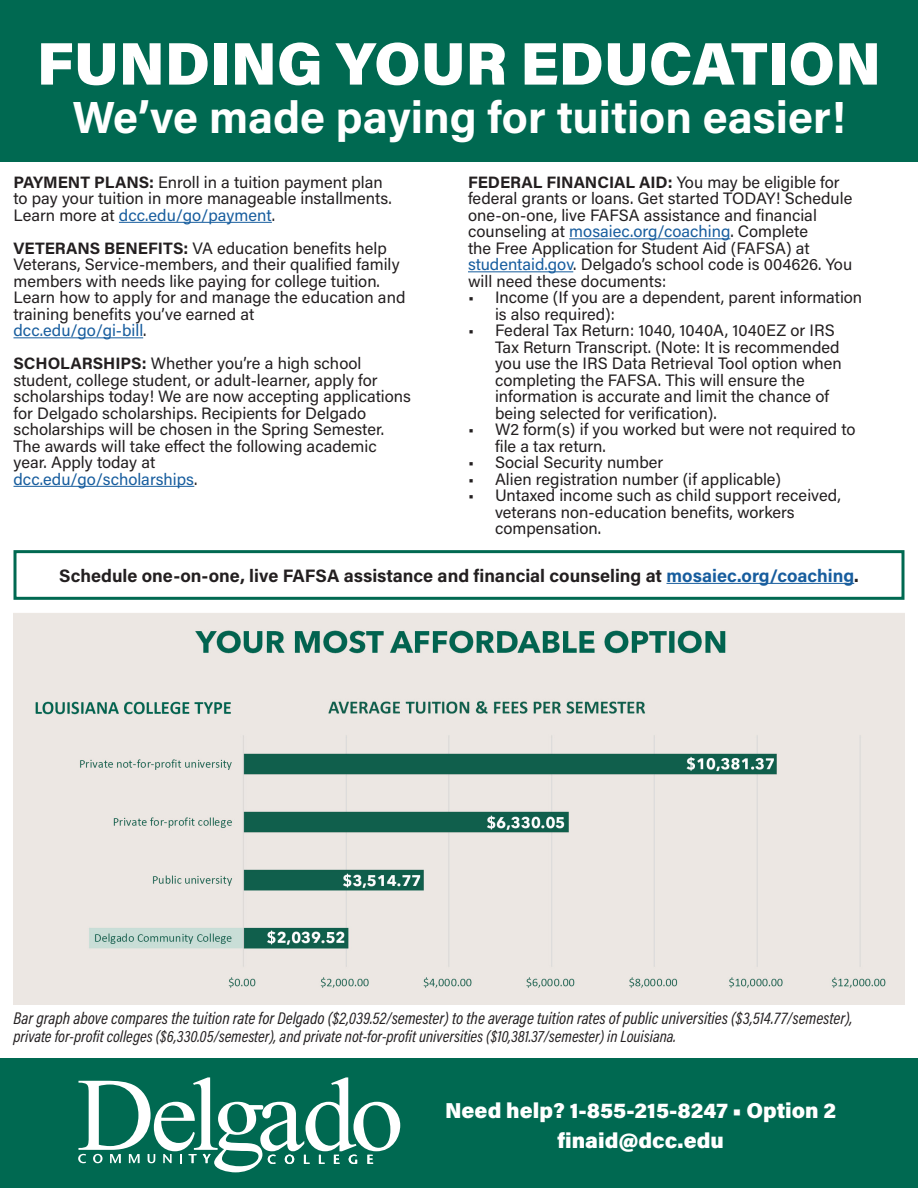
<style>
.page{position:relative;width:918px;height:1188px;background:#fff}
.page>*{position:absolute;margin:0;border:0;box-sizing:border-box;transform-origin:0 0}
.t1{font:900 60px "Acumin Pro";color:#fff}
.t2{font:700 45px "Acumin Pro";color:#fff}
.t3{font:900 21.6px "Acumin Pro";color:#fff}
.t4{font:700 18px "Acumin Pro";color:#231f20}
.t5{font:italic 17.1px "Acumin Pro Cond";color:#231f20}
.t6{font:16.5px/16.5px "Acumin Pro";color:#231f20}
.t7{font:italic 16.5px "Acumin Pro Cond";color:#231f20}
.t8{font:16.5px "Acumin Pro";color:#175d9e}
.s1{font-weight:700}
.s2{color:#175d9e}
.s3{color:#231f20}
</style>
<div class="page">
<div style="left:0;top:1059px;width:918px;height:129px;background:#006951"></div>
<div style="left:0;top:0;width:918px;height:161px;background:#006951"></div>
<hr style="left:119px;top:222px;width:153px;height:1px;background:#175d9e">
<hr style="left:14px;top:337px;width:129px;height:1px;background:#175d9e">
<hr style="left:14px;top:486px;width:180px;height:1px;background:#175d9e">
<hr style="left:569px;top:238px;width:161px;height:1px;background:#175d9e">
<hr style="left:468px;top:271px;width:105px;height:1px;background:#175d9e">
<svg style="left:78px;top:1077px;width:322px;height:95px"></svg>
<hr style="left:667px;top:583px;width:187px;height:1px;background:#175d9e">
<div style="left:14px;top:550px;width:890px;height:50px;border:3px solid #006951"></div>
<img style="left:14px;top:613px;width:890px;height:392px">
<p class="t1" style="left:37px;top:21px;width:846px">FUNDING YOUR EDUCATION</p>
<p class="t2" style="left:73px;top:85px;width:775px">We’ve made paying for tuition easier!</p>
<p class="t6" style="left:14px;top:173px;width:380px"><span class="s1">PAYMENT PLANS:</span> Enroll in a tuition payment plan to pay your tuition in more manageable installments.<br>Learn more at <span class="s2">dcc.edu/go/payment</span>.</p>
<p class="t6" style="left:14px;top:239px;width:393px"><span class="s1">VETERANS BENEFITS:</span> VA education benefits help Veterans, Service-members, and their qualified family members with needs like paying for college tuition.<br>Learn how to apply for and manage the education and training benefits you’ve earned at</p>
<p class="t8" style="left:14px;top:319px;width:135px">dcc.edu/go/gi-bill<span class="s3">.</span></p>
<p class="t6" style="left:14px;top:355px;width:399px"><span class="s1">SCHOLARSHIPS:</span> Whether you’re a high school student, college student, or adult-learner, apply for scholarships today! We are now accepting applications for Delgado scholarships. Recipients for Delgado scholarships will be chosen in the Spring Semester.<br>The awards will take effect the following academic year. Apply today at</p>
<p class="t8" style="left:14px;top:467px;width:186px">dcc.edu/go/scholarships<span class="s3">.</span></p>
<p class="t6" style="left:468px;top:173px;width:386px"><span class="s1">FEDERAL FINANCIAL AID:</span> You may be eligible for federal grants or loans. Get started TODAY! Schedule one-on-one, live FAFSA assistance and financial counseling at <span class="s2">mosaiec.org/coaching</span>. Complete<br>the Free Application for Student Aid (FAFSA) at <span class="s2">studentaid.gov</span>. Delgado’s school code is 004626. You will need these documents:</p>
<p class="t6" style="left:495px;top:289px;width:369px;text-indent:-27px">• Income (If you are a dependent, parent information is also required):</p>
<p class="t6" style="left:495px;top:322px;width:348px;text-indent:-27px">• Federal Tax Return: 1040, 1040A, 1040EZ or IRS Tax Return Transcript. (Note: It is recommended you use the IRS Data Retrieval Tool option when completing the FAFSA. This will ensure the information is accurate and limit the chance of being selected for verification).</p>
<p class="t6" style="left:495px;top:421px;width:362px;text-indent:-27px">• W2 form(s) if you worked but were not required to file a tax return.</p>
<p class="t6" style="left:468px;top:454px;width:197px">• Social Security number</p>
<p class="t6" style="left:468px;top:470px;width:315px">• Alien registration number (if applicable)</p>
<p class="t6" style="left:495px;top:487px;width:347px;text-indent:-27px">• Untaxed income such as child support received, veterans non-education benefits, workers compensation.</p>
<p class="t4" style="left:59px;top:563px;width:801px">Schedule one-on-one, live FAFSA assistance and financial counseling at <span class="s2">mosaiec.org/coaching</span>.</p>
<p class="t5" style="left:14px;top:1007px;width:841px">Bar graph above compares the tuition rate for Delgado ($2,039.52/semester) to the average tuition rates of public universities ($3,514.77/semester),</p>
<p class="t7" style="left:14px;top:1026px;width:664px">private for-profit colleges ($6,330.05/semester), and private not-for-profit universities ($10,381.37/semester) in Louisiana.</p>
<p class="t3" style="left:445px;top:1095px;width:392px">Need help? 1-855-215-8247 • Option 2</p>
<p class="t3" style="left:557px;top:1125px;width:168px">finaid@dcc.edu</p>
</div>
